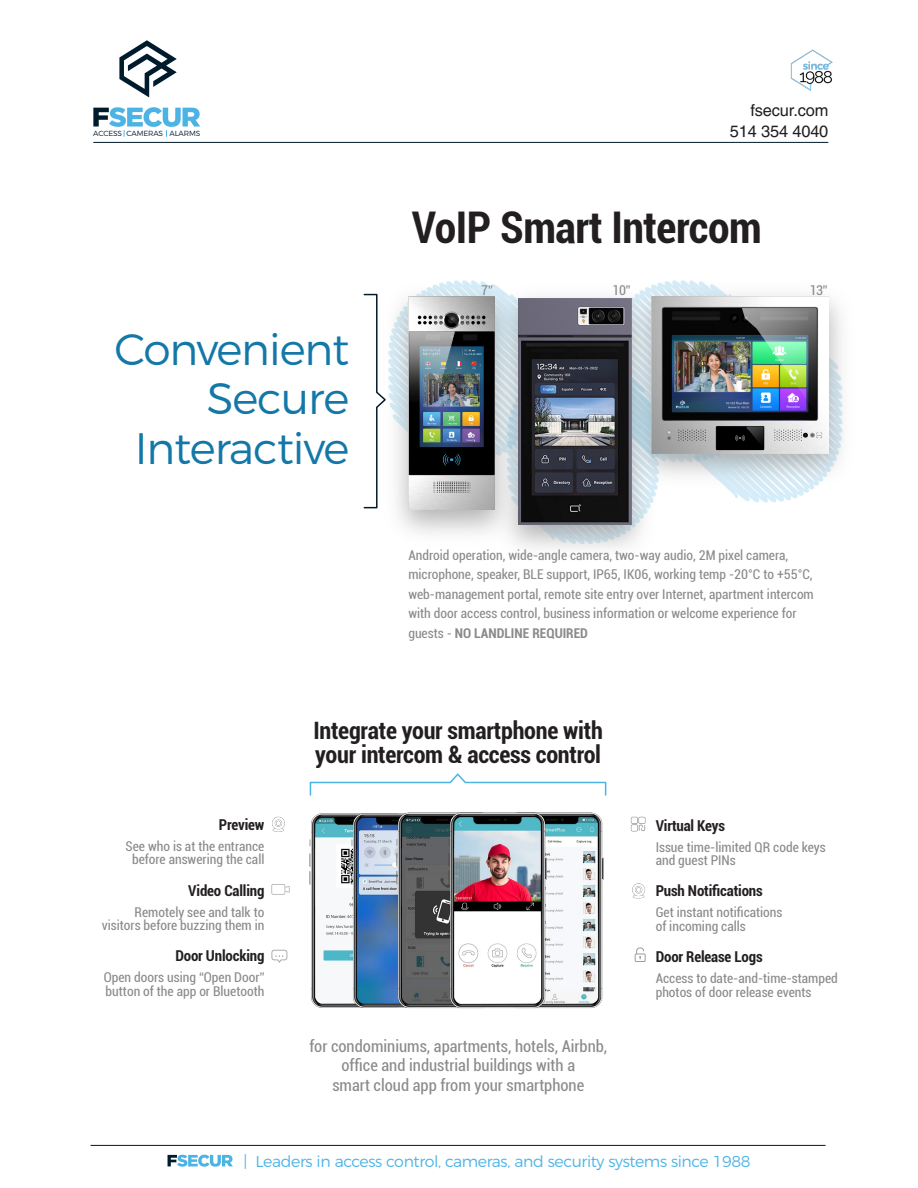
<style>
.page{position:relative;width:918px;height:1188px;background:#fff}
.page>*{position:absolute;margin:0;border:0;box-sizing:border-box;transform-origin:0 0}
.t1{font:300 43.95px/49.5px "Montserrat";letter-spacing:-.025em;color:#1378a8;text-align:right}
.t2{font:700 condensed 43.65px "Roboto";letter-spacing:-.01em;color:#231f20}
.t3{font:700 condensed 24px/24px "Roboto";letter-spacing:-.01em;color:#231f20}
.t4{font:condensed 16.5px/19.5px "Roboto";color:#8a8a8a;text-align:center}
.t5{font:16.35px/21px "Helvetica";letter-spacing:-.01em;color:#231f20;text-align:right}
.t6{font:300 15.75px "Montserrat";letter-spacing:-.025em;color:#4cb4e5}
.t7{font:700 condensed 15px "Roboto";letter-spacing:-.01em;color:#231f20}
.t8{font:condensed 13.5px/13.5px "Roboto";color:#8a8a8a}
.t9{font:300 7.5px "Montserrat";letter-spacing:-.015em;color:#001b2b}
.s1{font-weight:700}
</style>
<div class="page">
<img style="left:790px;top:49px;width:43px;height:42px">
<svg style="left:119px;top:40px;width:58px;height:57px"></svg>
<svg style="left:93px;top:107px;width:107px;height:30px"></svg>
<hr style="left:93px;top:142px;width:735px;height:1px;background:#001b2b">
<img style="left:363px;top:280px;width:479px;height:264px">
<img style="left:554px;top:813px;width:50px;height:195px">
<img style="left:310px;top:813px;width:79px;height:194px">
<img style="left:351px;top:814px;width:38px;height:193px">
<img style="left:389px;top:813px;width:53px;height:195px">
<img style="left:442px;top:813px;width:112px;height:196px">
<svg style="left:272px;top:817px;width:13px;height:15px"></svg>
<svg style="left:271px;top:884px;width:19px;height:11px"></svg>
<svg style="left:271px;top:950px;width:16px;height:13px"></svg>
<svg style="left:631px;top:817px;width:15px;height:15px"></svg>
<svg style="left:632px;top:883px;width:13px;height:16px"></svg>
<svg style="left:635px;top:947px;width:11px;height:15px"></svg>
<svg style="left:309px;top:773px;width:298px;height:23px"></svg>
<hr style="left:91px;top:1145px;width:735px;height:1px;background:#001b2b">
<svg style="left:168px;top:1155px;width:65px;height:12px"></svg>
<p class="t9" style="left:93px;top:128px;width:109px">ACCESS CAMERAS ALARMS</p>
<h1 class="t1" style="left:115px;top:321px;width:236px">Convenient<br>Secure<br>Interactive</h1>
<p class="t5" style="left:730px;top:100px;width:100px">fsecur.com<br>514 354 4040</p>
<h2 class="t2" style="left:412px;top:197px;width:351px">VoIP Smart Intercom</h2>
<p class="t8" style="left:481px;top:283px;width:13px">7”</p>
<p class="t8" style="left:613px;top:283px;width:19px">10”</p>
<p class="t8" style="left:810px;top:283px;width:19px">13”</p>
<p class="t8" style="left:408px;top:545px;width:407px;line-height:19.5px">Android operation, wide-angle camera, two-way audio, 2M pixel camera, microphone, speaker, BLE support, IP65, IK06, working temp -20°C to +55°C, web-management portal, remote site entry over Internet, apartment intercom with door access control, business information or welcome experience for guests - <span class="s1">NO LANDLINE REQUIRED</span></p>
<p class="t7" style="left:219px;top:814px;width:47px">Preview</p>
<p class="t8" style="left:126px;top:839px;width:140px;text-align:center">See who is at the entrance before answering the call</p>
<p class="t7" style="left:188px;top:880px;width:78px">Video Calling</p>
<p class="t8" style="left:102px;top:905px;width:164px;text-align:right">Remotely see and talk to visitors before buzzing them in</p>
<p class="t7" style="left:175px;top:945px;width:91px">Door Unlocking</p>
<p class="t8" style="left:104px;top:970px;width:162px">Open doors using “Open Door” button of the app or Bluetooth</p>
<h3 class="t3" style="left:313px;top:718px;width:291px">Integrate your smartphone with your intercom &amp; access control</h3>
<p class="t4" style="left:309px;top:1036px;width:299px">for condominiums, apartments, hotels, Airbnb, office and industrial buildings with a<br>smart cloud app from your smartphone</p>
<p class="t7" style="left:656px;top:815px;width:71px">Virtual Keys</p>
<p class="t8" style="left:656px;top:840px;width:172px">Issue time-limited QR code keys and guest PINs</p>
<p class="t7" style="left:656px;top:881px;width:109px">Push Notifications</p>
<p class="t8" style="left:656px;top:905px;width:128px">Get instant notifications of incoming calls</p>
<p class="t7" style="left:656px;top:946px;width:108px">Door Release Logs</p>
<p class="t8" style="left:656px;top:971px;width:184px">Access to date-and-time-stamped photos of door release events</p>
<p class="t6" style="left:243px;top:1149px;width:509px">| Leaders in access control, cameras, and security systems since 1988</p>
</div>
